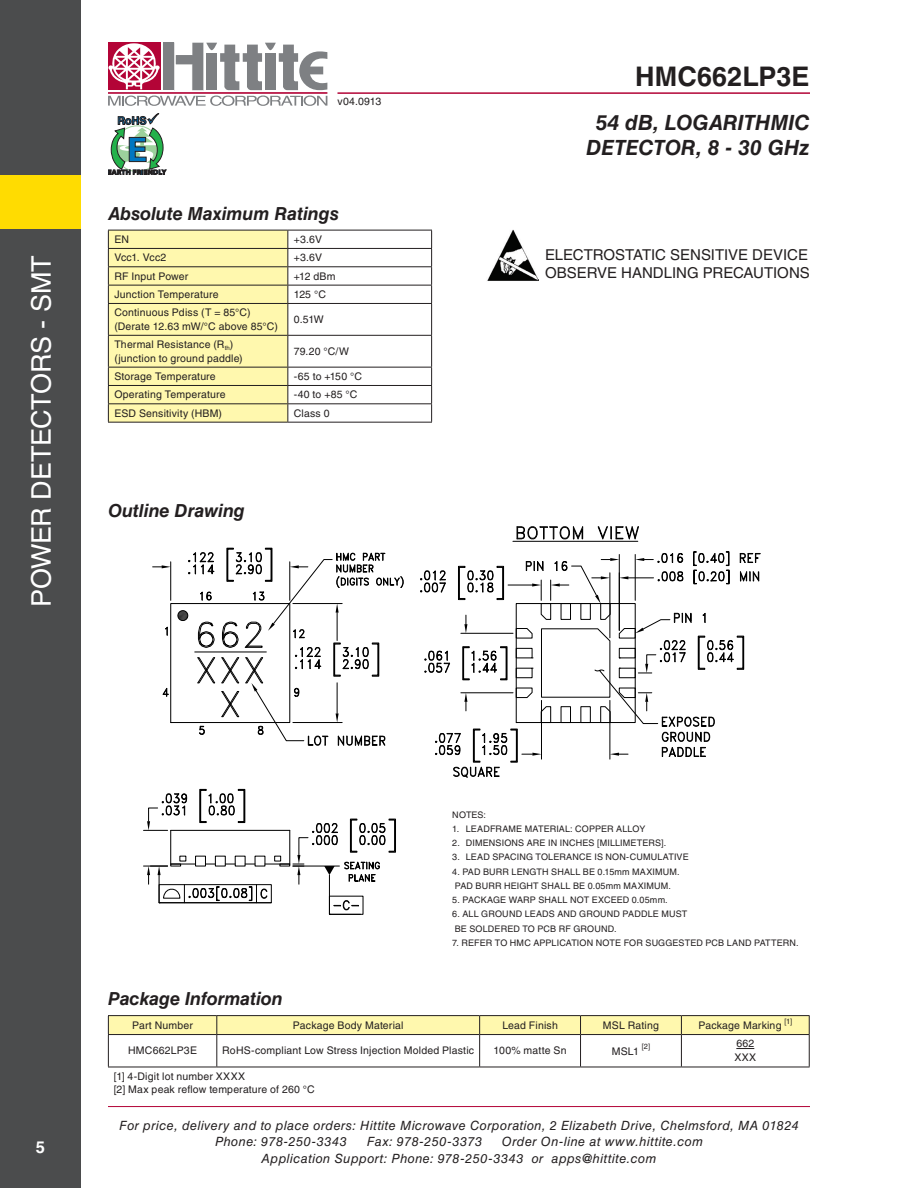
<style>
.page{position:relative;width:918px;height:1188px;background:#fff}
.page>*{position:absolute;margin:0;border:0;box-sizing:border-box;transform-origin:0 0}
.t1{font:27px "Helvetica LT Std";letter-spacing:-.015em;color:#fff}
.t2{font:700 27px "Helvetica LT Std";color:#231f20}
.t3{font:italic 700 21px/25.2px "Helvetica LT Std";color:#231f20;text-align:center}
.t4{font:italic 700 18px "Helvetica LT Std";letter-spacing:-.005em;color:#231f20}
.t5{font:700 16.5px "Helvetica LT Std";color:#fff}
.t6{font:15px/18px "Helvetica LT Std";letter-spacing:-.005em;color:#231f20}
.t7{font:italic 12.75px/16.5px "Helvetica LT Std";letter-spacing:.035em;color:#231f20}
.t8{font:10.5px/13.5px "Helvetica LT Std";letter-spacing:.015em;color:#231f20}
.t9{font:9px/14.2px "Helvetica LT Std";letter-spacing:.02em;color:#231f20}
.t10{font:7.5px "Helvetica LT Std";color:#231f20}
</style>
<div class="page">
<hr style="left:108px;top:1106px;width:702px;height:1px;background:#b30437">
<hr style="left:338px;top:92px;width:472px;height:2px;background:#b30437">
<div style="left:163px;top:43px;width:11px;height:47px;background:#7e8083"></div>
<div style="left:108px;top:43px;width:52px;height:47px;background:#b30437"></div>
<hr style="left:108px;top:92px;width:219px;height:2px;background:#b30437">
<svg style="left:176px;top:43px;width:151px;height:47px"></svg>
<svg style="left:108px;top:96px;width:219px;height:10px"></svg>
<svg style="left:108px;top:43px;width:52px;height:46px"></svg>
<svg style="left:108px;top:113px;width:58px;height:62px"></svg>
<div style="left:0;top:0;width:81px;height:1188px;background:#4b4c4d"></div>
<div style="left:0;top:175px;width:81px;height:54px;background:#ffdc01"></div>
<img style="left:487px;top:229px;width:51px;height:52px">
<hr style="left:288px;top:230px;width:144px;height:1px;background:#231f20">
<hr style="left:288px;top:248px;width:144px;height:1px;background:#231f20">
<hr style="left:288px;top:266px;width:144px;height:1px;background:#231f20">
<hr style="left:288px;top:285px;width:144px;height:1px;background:#231f20">
<svg style="left:431px;top:230px;width:1px;height:73px"></svg>
<hr style="left:288px;top:303px;width:144px;height:1px;background:#231f20">
<hr style="left:431px;top:304px;width:1px;height:31px;background:#231f20">
<hr style="left:288px;top:335px;width:144px;height:1px;background:#231f20">
<hr style="left:431px;top:336px;width:1px;height:31px;background:#231f20">
<hr style="left:288px;top:367px;width:144px;height:1px;background:#231f20">
<hr style="left:288px;top:385px;width:144px;height:1px;background:#231f20">
<hr style="left:288px;top:403px;width:144px;height:1px;background:#231f20">
<svg style="left:108px;top:230px;width:180px;height:192px;background:#f0e9a4"></svg>
<svg style="left:431px;top:368px;width:1px;height:54px"></svg>
<hr style="left:108px;top:422px;width:180px;height:1px;background:#231f20">
<hr style="left:288px;top:422px;width:144px;height:1px;background:#231f20">
<svg style="left:420px;top:551px;width:340px;height:227px"></svg>
<svg style="left:144px;top:789px;width:252px;height:126px"></svg>
<hr style="left:171px;top:830px;width:119px;height:1px;background:#000">
<svg style="left:517px;top:526px;width:66px;height:13px"></svg>
<svg style="left:598px;top:526px;width:41px;height:13px"></svg>
<hr style="left:513px;top:541px;width:125px;height:1px;background:#000">
<svg style="left:153px;top:548px;width:251px;height:198px"></svg>
<hr style="left:195px;top:651px;width:71px;height:1px;background:#000">
<hr style="left:108px;top:1015px;width:109px;height:1px;background:#231f20">
<hr style="left:217px;top:1015px;width:263px;height:1px;background:#231f20">
<hr style="left:480px;top:1015px;width:101px;height:1px;background:#231f20">
<hr style="left:581px;top:1015px;width:100px;height:1px;background:#231f20">
<hr style="left:681px;top:1015px;width:129px;height:1px;background:#231f20">
<svg style="left:108px;top:1016px;width:702px;height:18px;background:#fbf4ab"></svg>
<hr style="left:108px;top:1034px;width:109px;height:1px;background:#231f20">
<hr style="left:108px;top:1035px;width:1px;height:32px;background:#231f20">
<hr style="left:217px;top:1034px;width:263px;height:1px;background:#231f20">
<hr style="left:216px;top:1035px;width:1px;height:32px;background:#231f20">
<hr style="left:480px;top:1034px;width:101px;height:1px;background:#231f20">
<hr style="left:479px;top:1035px;width:1px;height:32px;background:#231f20">
<hr style="left:581px;top:1034px;width:100px;height:1px;background:#231f20">
<hr style="left:580px;top:1035px;width:1px;height:32px;background:#231f20">
<hr style="left:681px;top:1034px;width:129px;height:1px;background:#231f20">
<hr style="left:681px;top:1035px;width:1px;height:32px;background:#231f20">
<hr style="left:809px;top:1035px;width:1px;height:32px;background:#231f20">
<hr style="left:108px;top:1067px;width:109px;height:1px;background:#231f20">
<hr style="left:217px;top:1067px;width:263px;height:1px;background:#231f20">
<hr style="left:480px;top:1067px;width:101px;height:1px;background:#231f20">
<hr style="left:581px;top:1067px;width:100px;height:1px;background:#231f20">
<hr style="left:681px;top:1067px;width:129px;height:1px;background:#231f20">
<svg style="left:736px;top:1048px;width:18px;height:1px"></svg>
<h1 class="t1" style="left:26px;top:607px;width:353px;rotate:-90deg">POWER DETECTORS - SMT</h1>
<p class="t8" style="left:338px;top:94px;width:45px">v04.0913</p>
<h3 class="t4" style="left:108px;top:203px;width:232px">Absolute Maximum Ratings</h3>
<p class="t8" style="left:114px;top:233px;width:16px">EN</p>
<p class="t8" style="left:294px;top:233px;width:30px">+3.6V</p>
<p class="t8" style="left:114px;top:251px;width:54px">Vcc1. Vcc2</p>
<p class="t8" style="left:294px;top:251px;width:30px">+3.6V</p>
<p class="t8" style="left:114px;top:269px;width:75px">RF Input Power</p>
<p class="t8" style="left:294px;top:269px;width:43px">+12 dBm</p>
<p class="t8" style="left:114px;top:288px;width:106px">Junction Temperature</p>
<p class="t8" style="left:294px;top:288px;width:34px">125 °C</p>
<p class="t8" style="left:114px;top:306px;width:165px">Continuous Pdiss (T = 85°C) (Derate 12.63 mW/°C above 85°C)</p>
<p class="t8" style="left:294px;top:313px;width:31px">0.51W</p>
<p class="t8" style="left:114px;top:338px;width:130px">Thermal Resistance (R<sub>th</sub>) (junction to ground paddle)</p>
<p class="t8" style="left:294px;top:345px;width:57px">79.20 °C/W</p>
<p class="t8" style="left:114px;top:370px;width:103px">Storage Temperature</p>
<p class="t8" style="left:294px;top:370px;width:70px">-65 to +150 °C</p>
<p class="t8" style="left:114px;top:388px;width:113px">Operating Temperature</p>
<p class="t8" style="left:294px;top:388px;width:65px">-40 to +85 °C</p>
<p class="t8" style="left:114px;top:406px;width:109px">ESD Sensitivity (HBM)</p>
<p class="t8" style="left:294px;top:406px;width:37px">Class 0</p>
<h3 class="t4" style="left:108px;top:500px;width:138px">Outline Drawing</h3>
<h1 class="t2" style="left:635px;top:60px;width:176px">HMC662LP3E</h1>
<h2 class="t3" style="left:586px;top:109px;width:225px">54 dB, LOGARITHMIC<br>DETECTOR, 8 - 30 GHz</h2>
<h3 class="t6" style="left:545px;top:245px;width:266px">ELECTROSTATIC SENSITIVE DEVICE<br>OBSERVE HANDLING PRECAUTIONS</h3>
<h3 class="t5" style="left:36px;top:1138px;width:11px">5</h3>
<h3 class="t4" style="left:108px;top:987px;width:176px">Package Information</h3>
<p class="t9" style="left:452px;top:807px;width:35px">NOTES:</p>
<p class="t9" style="left:452px;top:822px;width:195px">1. LEADFRAME MATERIAL: COPPER ALLOY</p>
<p class="t9" style="left:452px;top:836px;width:216px">2. DIMENSIONS ARE IN INCHES [MILLIMETERS].</p>
<p class="t9" style="left:452px;top:850px;width:238px">3. LEAD SPACING TOLERANCE IS NON-CUMULATIVE</p>
<p class="t9" style="left:452px;top:864px;width:229px">4. PAD BURR LENGTH SHALL BE 0.15mm MAXIMUM.<br>PAD BURR HEIGHT SHALL BE 0.05mm MAXIMUM.</p>
<p class="t9" style="left:452px;top:893px;width:217px">5. PACKAGE WARP SHALL NOT EXCEED 0.05mm.</p>
<p class="t9" style="left:452px;top:907px;width:237px">6. ALL GROUND LEADS AND GROUND PADDLE MUST<br>BE SOLDERED TO PCB RF GROUND.</p>
<p class="t9" style="left:452px;top:936px;width:348px">7. REFER TO HMC APPLICATION NOTE FOR SUGGESTED PCB LAND PATTERN.</p>
<p class="t8" style="left:132px;top:1018px;width:62px">Part Number</p>
<p class="t8" style="left:293px;top:1018px;width:112px">Package Body Material</p>
<p class="t8" style="left:502px;top:1018px;width:57px">Lead Finish</p>
<p class="t8" style="left:603px;top:1018px;width:58px">MSL Rating</p>
<p class="t8" style="left:698px;top:1018px;width:95px">Package Marking <sup>[1]</sup></p>
<p class="t8" style="left:128px;top:1044px;width:70px">HMC662LP3E</p>
<p class="t8" style="left:222px;top:1044px;width:253px">RoHS-compliant Low Stress Injection Molded Plastic</p>
<p class="t8" style="left:494px;top:1044px;width:74px">100% matte Sn</p>
<p class="t8" style="left:612px;top:1044px;width:29px">MSL1</p>
<p class="t10" style="left:642px;top:1042px;width:10px">[2]</p>
<p class="t8" style="left:734px;top:1037px;width:23px">662<br>XXX</p>
<p class="t8" style="left:114px;top:1069px;width:203px">[1] 4-Digit lot number XXXX<br>[2] Max peak reflow temperature of 260 °C</p>
<p class="t7" style="left:215px;top:1117px;width:585px;text-indent:-96px">For price, delivery and to place orders: Hittite Microwave Corporation, 2 Elizabeth Drive, Chelmsford, MA 01824<br>Phone: 978-250-3343</p>
<p class="t7" style="left:262px;top:1133px;width:443px;text-indent:240px">Order On-line at www.hittite.com<br>Application Support: Phone: 978-250-3343 or apps@hittite.com</p>
<p class="t7" style="left:367px;top:1133px;width:117px">Fax: 978-250-3373</p>
</div>
